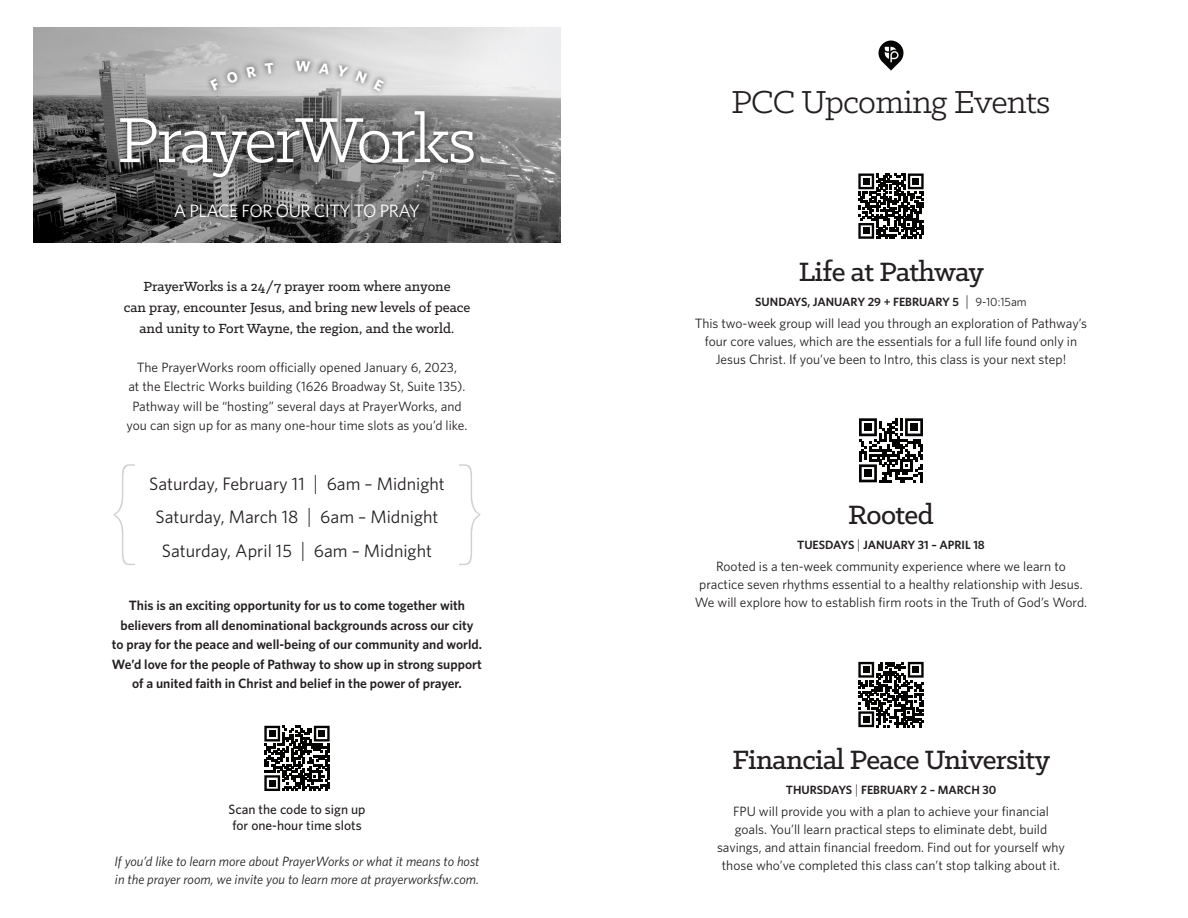
<style>
.page{position:relative;width:1188px;height:918px;background:#fff}
.page>*{position:absolute;margin:0;border:0;box-sizing:border-box;transform-origin:0 0}
.t1{font:72px "Klinic Slab";letter-spacing:-.03em;color:#fff}
.t2{font:36px "Klinic Slab";letter-spacing:-.02em;color:#231f20}
.t3{font:500 30px "Klinic Slab";letter-spacing:-.02em;color:#231f20}
.t4{font:18px "Whitney";color:#231f20}
.t5{font:18px "Whitney";letter-spacing:-.025em;color:#fff}
.t6{font:500 15px/21px "Klinic Slab";color:#231f20;text-align:center}
.t7{font:13.5px/18px "Whitney";color:#231f20;text-align:center}
.t8{font:600 13.5px/19.5px "Whitney";color:#231f20;text-align:center}
.t9{font:italic 13.5px/18px "Whitney";color:#231f20}
.t10{font:500 13.5px/16.5px "Whitney";color:#231f20}
.t11{font:600 12px "Whitney";color:#231f20}
.s1{font-weight:300;font-size:21px}
.s2{font-weight:300;font-size:15px}
.s3{font-weight:400}
.s4{font-weight:300;font-size:13.5px}
</style>
<div class="page">
<img style="left:34px;top:27px;width:526px;height:216px">
<svg style="left:858px;top:662px;width:66px;height:65px"></svg>
<div style="left:863px;top:666px;width:7px;height:7px;background:#040503"></div>
<div style="left:912px;top:666px;width:7px;height:7px;background:#040503"></div>
<div style="left:863px;top:716px;width:7px;height:7px;background:#040503"></div>
<svg style="left:858px;top:174px;width:66px;height:65px"></svg>
<div style="left:863px;top:178px;width:7px;height:7px;background:#040503"></div>
<div style="left:912px;top:178px;width:7px;height:7px;background:#040503"></div>
<div style="left:863px;top:228px;width:7px;height:6px;background:#040503"></div>
<svg style="left:264px;top:726px;width:66px;height:65px"></svg>
<div style="left:269px;top:730px;width:7px;height:7px;background:#040503"></div>
<div style="left:318px;top:730px;width:7px;height:7px;background:#040503"></div>
<div style="left:269px;top:780px;width:7px;height:7px;background:#040503"></div>
<svg style="left:859px;top:418px;width:64px;height:64px"></svg>
<div style="left:864px;top:423px;width:8px;height:8px;background:#040503"></div>
<div style="left:910px;top:423px;width:8px;height:8px;background:#040503"></div>
<div style="left:864px;top:470px;width:8px;height:7px;background:#040503"></div>
<svg style="left:879px;top:40px;width:24px;height:31px"></svg>
<div style="left:169px;top:199px;width:256px;height:24px;background:#231f20;opacity:.55"></div>
<div style="left:114px;top:105px;width:366px;height:78px;background:#231f20;opacity:.55"></div>
<div style="left:205px;top:55px;width:184px;height:41px;background:#231f20;opacity:.8"></div>
<svg style="left:114px;top:464px;width:21px;height:101px"></svg>
<svg style="left:459px;top:464px;width:22px;height:101px"></svg>
<svg style="left:210px;top:79px;width:10px;height:12px"></svg>
<svg style="left:226px;top:71px;width:13px;height:13px"></svg>
<svg style="left:246px;top:66px;width:11px;height:12px"></svg>
<svg style="left:265px;top:63px;width:9px;height:11px"></svg>
<svg style="left:296px;top:61px;width:15px;height:11px"></svg>
<svg style="left:319px;top:62px;width:11px;height:12px"></svg>
<svg style="left:336px;top:65px;width:13px;height:13px"></svg>
<svg style="left:356px;top:71px;width:11px;height:13px"></svg>
<svg style="left:374px;top:79px;width:10px;height:12px"></svg>
<p class="t1" style="left:118px;top:94px;width:360px">PrayerWorks</p>
<p class="t5" style="left:174px;top:199px;width:248px">A PLACE FOR OUR CITY TO PRAY</p>
<p class="t6" style="left:124px;top:275px;width:348px">PrayerWorks is a 24/7 prayer room where anyone<br>can pray, encounter Jesus, and bring new levels of peace and unity to Fort Wayne, the region, and the world.</p>
<p class="t7" style="left:127px;top:357px;width:342px;line-height:19.5px">The PrayerWorks room officially opened January 6, 2023,<br>at the Electric Works building (1626 Broadway St, Suite 135).<br>Pathway will be “hosting” several days at PrayerWorks, and you can sign up for as many one-hour time slots as you’d like.</p>
<p class="t4" style="left:149px;top:471px;width:297px">Saturday, February 11 <span class="s1">|</span> 6am – Midnight</p>
<p class="t4" style="left:155px;top:505px;width:285px">Saturday, March 18 <span class="s1">|</span> 6am – Midnight</p>
<p class="t4" style="left:162px;top:539px;width:272px">Saturday, April 15 <span class="s1">|</span> 6am – Midnight</p>
<p class="t8" style="left:112px;top:596px;width:372px">This is an exciting opportunity for us to come together with believers from all denominational backgrounds across our city<br>to pray for the peace and well-being of our community and world.<br>We’d love for the people of Pathway to show up in strong support of a united faith in Christ and belief in the power of prayer.</p>
<p class="t10" style="left:229px;top:801px;width:138px">Scan the code to sign up for one-hour time slots</p>
<p class="t9" style="left:115px;top:852px;width:366px">If you’d like to learn more about PrayerWorks or what it means to host in the prayer room, we invite you to learn more at prayerworksfw.com.</p>
<p class="t2" style="left:732px;top:80px;width:320px">PCC Upcoming Events</p>
<p class="t3" style="left:799px;top:252px;width:187px">Life at Pathway</p>
<p class="t11" style="left:755px;top:293px;width:273px">SUNDAYS, JANUARY 29 + FEBRUARY 5 <span class="s2">|</span> <span class="s3">9-10:15am</span></p>
<p class="t7" style="left:695px;top:314px;width:394px">This two-week group will lead you through an exploration of Pathway’s four core values, which are the essentials for a full life found only in<br>Jesus Christ. If you’ve been to Intro, this class is your next step!</p>
<p class="t3" style="left:848px;top:495px;width:87px">Rooted</p>
<p class="t11" style="left:797px;top:537px;width:189px">TUESDAYS <span class="s4">|</span> JANUARY 31 – APRIL 18</p>
<p class="t7" style="left:695px;top:557px;width:394px">Rooted is a ten-week community experience where we learn to practice seven rhythms essential to a healthy relationship with Jesus.<br>We will explore how to establish firm roots in the Truth of God’s Word.</p>
<p class="t3" style="left:732px;top:741px;width:319px">Financial Peace University</p>
<p class="t11" style="left:786px;top:782px;width:212px">THURSDAYS <span class="s4">|</span> FEBRUARY 2 – MARCH 30</p>
<p class="t7" style="left:717px;top:802px;width:349px">FPU will provide you with a plan to achieve your financial goals. You’ll learn practical steps to eliminate debt, build savings, and attain financial freedom. Find out for yourself why those who’ve completed this class can’t stop talking about it.</p>
</div>
